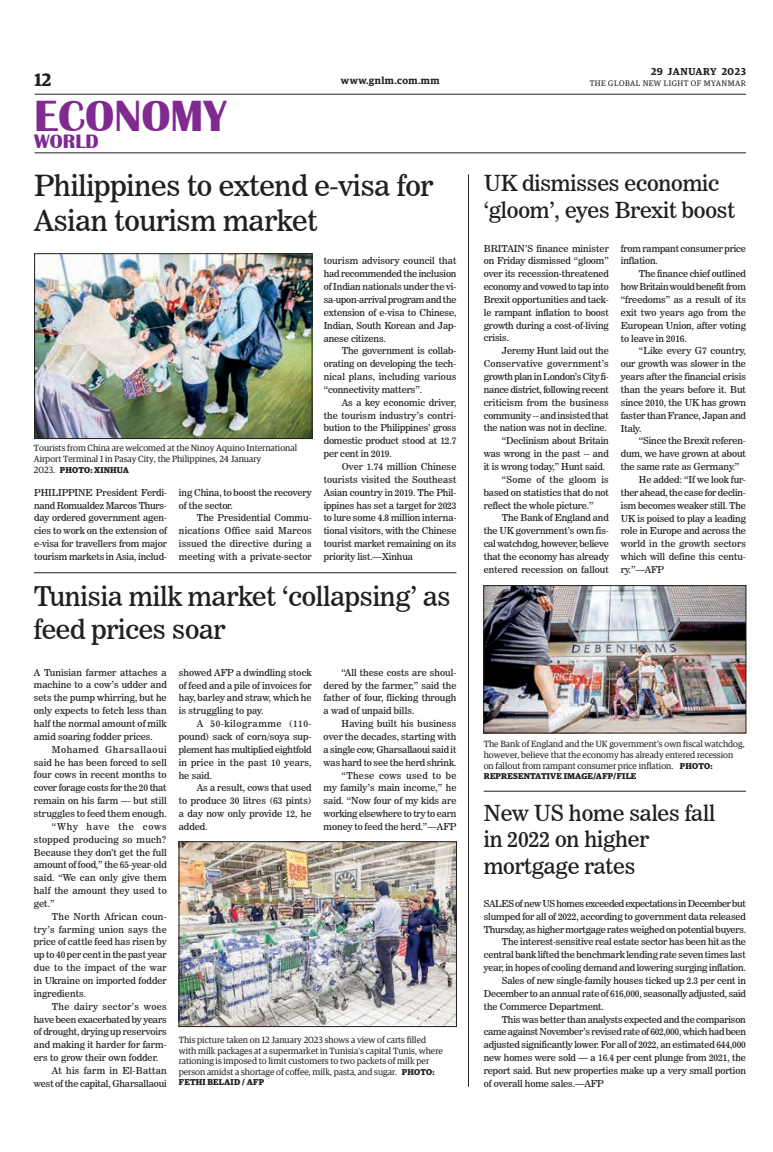
<style>
.page{position:relative;width:773px;height:1152px;background:#fff}
.page>*{position:absolute;margin:0;border:0;box-sizing:border-box;transform-origin:0 0}
.t1{font:700 45px "Britannic";color:#802990}
._2_Clm_Head{font:29px/34.8px "News 706 BT Roman C";letter-spacing:-.01em;color:#231f20}
._2_Clm_Head-2{font:27px/32.4px "News 706 BT Roman C";letter-spacing:-.01em;color:#231f20}
._2_Clm_Head-3{font:22px/26.4px "News 706 BT Roman C";letter-spacing:-.01em;color:#231f20}
.t2{font:700 20px "Britannic";color:#802990}
.t3{font:600 18px "Guardian Egyp";color:#231f20}
.t4{font:600 10px "Guardian Egyp";letter-spacing:.045em;color:#231f20}
._2nd_Body{font:9.5px/12.9px "News 706 BT Roman C";letter-spacing:-.01em;color:#231f20;text-align:justify}
.Normal_Para{font:9.5px/12.9px "News 706 BT Roman C";letter-spacing:-.01em;color:#231f20;text-align:justify}
.t5{font:9px/10.8px "Guardian Egyp";color:#231f20}
.t6{font:700 8.5px "Guardian Egyp";letter-spacing:.02em;color:#231f20}
.t7{font:8px "Guardian Egyp";letter-spacing:.06em;color:#231f20}
.s1{font-weight:400;font-size:9px}
.s2{font-weight:700;font-size:8.5px}
</style>
<div class="page">
<hr style="left:35px;top:94px;width:711px;height:1px;background:#231f20">
<hr style="left:35px;top:153px;width:711px;height:1px;background:#231f20">
<img style="left:36px;top:256px;width:274px;height:181px">
<div style="left:34px;top:254px;width:278px;height:185px;border:1px solid #231f20"></div>
<img style="left:485px;top:587px;width:259px;height:144px">
<div style="left:483px;top:585px;width:263px;height:148px;border:1px solid #231f20"></div>
<img style="left:181px;top:844px;width:273px;height:181px">
<div style="left:179px;top:842px;width:277px;height:185px;border:1px solid #231f20"></div>
<hr style="left:483px;top:791px;width:263px;height:1px;background:#231f20">
<hr style="left:468px;top:174px;width:1px;height:913px;background:#231f20">
<hr style="left:34px;top:573px;width:422px;height:1px;background:#231f20">
<h3 class="t3" style="left:35px;top:67px;width:18px">12</h3>
<p class="t4" style="left:651px;top:64px;width:96px">29 JANUARY 2023</p>
<p class="t4" style="left:341px;top:73px;width:100px">www.gnlm.com.mm</p>
<p class="t7" style="left:589px;top:78px;width:158px">THE GLOBAL NEW LIGHT OF MYANMAR</p>
<h1 class="t1" style="left:34px;top:90px;width:194px">ECONOMY</h1>
<h3 class="t2" style="left:34px;top:130px;width:66px">WORLD</h3>
<p class="_2_Clm_Head" style="left:34px;top:169px;width:400px">Philippines to extend e-visa for<br>Asian tourism market</p>
<p class="t5" style="left:34px;top:442px;width:265px">Tourists from China are welcomed at the Ninoy Aquino International<br>Airport Terminal 1 in Pasay City, the Philippines, 24 January</p>
<p class="t6" style="left:34px;top:463px;width:97px"><span class="s1">2023.</span> PHOTO: XINHUA</p>
<p class="Normal_Para" style="left:34px;top:486px;width:134px">PHILIPPINE President Ferdi&shy;nand Romualdez Marcos Thurs&shy;day ordered government agen&shy;cies to work on the extension of e-visa for travellers from major tourism markets in Asia, includ-</p>
<p class="Normal_Para" style="left:179px;top:486px;width:134px">ing China, to boost the recovery of the sector.</p>
<p class="_2nd_Body" style="left:179px;top:511px;width:134px;text-indent:18px">The Presidential Commu&shy;nications Office said Marcos issued the directive during a meeting with a private-sector</p>
<p class="_2nd_Body" style="left:324px;top:255px;width:134px">tourism advisory council that had recommended the inclusion of Indian nationals under the vi&shy;sa-upon-arrival program and the extension of e-visa to Chinese, Indian, South Korean and Jap&shy;anese citizens.</p>
<p class="_2nd_Body" style="left:324px;top:344px;width:134px;text-indent:18px">The government is collab&shy;orating on developing the tech&shy;nical plans, including various “connectivity matters”.</p>
<p class="_2nd_Body" style="left:324px;top:396px;width:134px;text-indent:18px">As a key economic driver, the tourism industry’s contri&shy;bution to the Philippines’ gross domestic product stood at 12.7 per cent in 2019.</p>
<p class="_2nd_Body" style="left:324px;top:460px;width:134px;text-indent:18px">Over 1.74 million Chinese tourists visited the Southeast Asian country in 2019. The Phil&shy;ippines has set a target for 2023 to lure some 4.8 million interna&shy;tional visitors, with the Chinese tourist market remaining on its priority list.—Xinhua</p>
<p class="_2_Clm_Head-2" style="left:34px;top:580px;width:418px">Tunisia milk market ‘collapsing’ as feed prices soar</p>
<p class="Normal_Para" style="left:34px;top:666px;width:134px">A Tunisian farmer attaches a machine to a cow’s udder and sets the pump whirring, but he only expects to fetch less than half the normal amount of milk amid soaring fodder prices.</p>
<p class="_2nd_Body" style="left:34px;top:743px;width:134px;text-indent:18px">Mohamed Gharsallaoui said he has been forced to sell four cows in recent months to cover forage costs for the 20 that remain on his farm — but still struggles to feed them enough.</p>
<p class="_2nd_Body" style="left:34px;top:820px;width:134px;text-indent:18px">“Why have the cows stopped producing so much?<br>Because they don’t get the full amount of food,” the 65-year-old said. “We can only give them half the amount they used to get.”</p>
<p class="_2nd_Body" style="left:34px;top:910px;width:134px;text-indent:18px">The North African coun&shy;try’s farming union says the price of cattle feed has risen by up to 40 per cent in the past year due to the impact of the war in Ukraine on imported fodder ingredients.</p>
<p class="_2nd_Body" style="left:34px;top:1000px;width:134px;text-indent:18px">The dairy sector’s woes have been exacerbated by years of drought, drying up reservoirs and making it harder for farm&shy;ers to grow their own fodder.</p>
<p class="_2nd_Body" style="left:34px;top:1064px;width:134px;text-align:right">At his farm in El-Battan west of the capital, Gharsallaoui</p>
<p class="_2nd_Body" style="left:179px;top:666px;width:134px">showed AFP a dwindling stock of feed and a pile of invoices for hay, barley and straw, which he is struggling to pay.</p>
<p class="_2nd_Body" style="left:179px;top:717px;width:134px;text-indent:18px">A 50-kilogramme (110- pound) sack of corn/soya sup&shy;plement has multiplied eightfold in price in the past 10 years, he said.</p>
<p class="_2nd_Body" style="left:179px;top:781px;width:134px;text-indent:18px">As a result, cows that used to produce 30 litres (63 pints) a day now only provide 12, he added.</p>
<p class="_2nd_Body" style="left:323px;top:666px;width:134px;text-indent:18px">“All these costs are shoul&shy;dered by the farmer,” said the father of four, flicking through a wad of unpaid bills.</p>
<p class="_2nd_Body" style="left:323px;top:717px;width:134px;text-indent:18px">Having built his business over the decades, starting with a single cow, Gharsallaoui said it was hard to see the herd shrink.</p>
<p class="_2nd_Body" style="left:323px;top:769px;width:134px;text-indent:18px">“These cows used to be my family’s main income,” he said. “Now four of my kids are working elsewhere to try to earn money to feed the herd.”—AFP</p>
<p class="t5" style="left:179px;top:1034px;width:266px">This picture taken on 12 January 2023 shows a view of carts filled with milk packages at a supermarket in Tunisia’s capital Tunis, where rationing is imposed to limit customers to two packets of milk per person amidst a shortage of coffee, milk, pasta, and sugar. <span class="s2">PHOTO:</span></p>
<p class="t6" style="left:179px;top:1076px;width:87px">FETHI BELAID / AFP</p>
<p class="_2_Clm_Head-3" style="left:483px;top:170px;width:253px">UK dismisses economic ‘gloom’, eyes Brexit boost</p>
<p class="Normal_Para" style="left:483px;top:242px;width:127px">BRITAIN’S finance minister on Friday dismissed “gloom” over its recession-threatened economy and vowed to tap into Brexit opportunities and tack&shy;le rampant inflation to boost growth during a cost-of-living crisis.</p>
<p class="_2nd_Body" style="left:483px;top:344px;width:127px;text-indent:18px">Jeremy Hunt laid out the Conservative government’s growth plan in London’s City fi&shy;nance district, following recent criticism from the business community -- and insisted that the nation was not in decline.</p>
<p class="_2nd_Body" style="left:483px;top:434px;width:127px;text-indent:18px">“Declinism about Britain was wrong in the past -- and it is wrong today,” Hunt said.</p>
<p class="_2nd_Body" style="left:483px;top:473px;width:127px;text-indent:18px">“Some of the gloom is based on statistics that do not reflect the whole picture.”</p>
<p class="_2nd_Body" style="left:483px;top:512px;width:127px;text-indent:18px">The Bank of England and the UK government’s own fis&shy;cal watchdog, however, believe that the economy has already entered recession on fallout</p>
<p class="_2nd_Body" style="left:621px;top:242px;width:127px">from rampant consumer price inflation.</p>
<p class="_2nd_Body" style="left:621px;top:267px;width:127px;text-indent:18px">The finance chief outlined how Britain would benefit from “freedoms” as a result of its exit two years ago from the European Union, after voting to leave in 2016.</p>
<p class="_2nd_Body" style="left:621px;top:345px;width:127px;text-indent:18px">“Like every G7 country, our growth was slower in the years after the financial crisis than the years before it. But since 2010, the UK has grown faster than France, Japan and Italy.</p>
<p class="_2nd_Body" style="left:621px;top:435px;width:127px;text-indent:18px">“Since the Brexit referen&shy;dum, we have grown at about the same rate as Germany.”</p>
<p class="_2nd_Body" style="left:621px;top:473px;width:127px;text-indent:18px">He added: “If we look fur&shy;ther ahead, the case for declin&shy;ism becomes weaker still. The UK is poised to play a leading role in Europe and across the world in the growth sectors which will define this centu&shy;ry.”—AFP</p>
<p class="t5" style="left:483px;top:738px;width:262px">The Bank of England and the UK government’s own fiscal watchdog, however, believe that the economy has already entered recession on fallout from rampant consumer price inflation. <span class="s2">PHOTO:</span></p>
<p class="t6" style="left:484px;top:769px;width:154px">REPRESENTATIVE IMAGE/AFP/FILE</p>
<p class="_2_Clm_Head-3" style="left:483px;top:800px;width:233px">New US home sales fall in 2022 on higher mortgage rates</p>
<p class="Normal_Para" style="left:483px;top:897px;width:264px">SALES of new US homes exceeded expectations in December but slumped for all of 2022, according to government data released Thursday, as higher mortgage rates weighed on potential buyers.</p>
<p class="_2nd_Body" style="left:483px;top:936px;width:264px;text-indent:18px">The interest-sensitive real estate sector has been hit as the central bank lifted the benchmark lending rate seven times last year, in hopes of cooling demand and lowering surging inflation.</p>
<p class="_2nd_Body" style="left:483px;top:974px;width:264px;text-indent:18px">Sales of new single-family houses ticked up 2.3 per cent in December to an annual rate of 616,000, seasonally adjusted, said the Commerce Department.</p>
<p class="_2nd_Body" style="left:483px;top:1013px;width:264px;text-indent:18px">This was better than analysts expected and the comparison came against November’s revised rate of 602,000, which had been adjusted significantly lower. For all of 2022, an estimated 644,000 new homes were sold — a 16.4 per cent plunge from 2021, the report said. But new properties make up a very small portion of overall home sales.—AFP</p>
</div>
